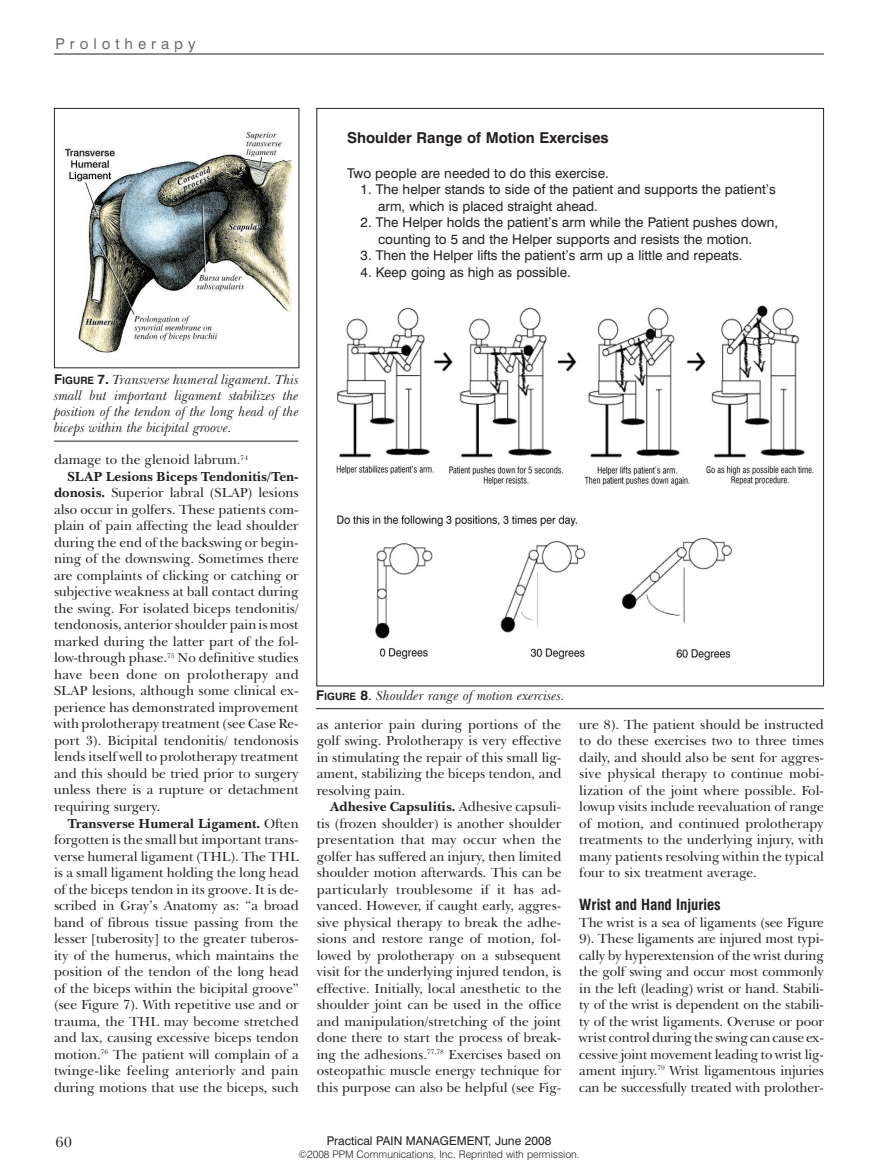
<style>
.page{position:relative;width:878px;height:1175px;background:#fff}
.page>*{position:absolute;margin:0;border:0;box-sizing:border-box;transform-origin:0 0}
.t1{font:700 15px "Swiss 721 BT";color:#231f20}
.t2{font:700 condensed 15px "Swiss 721 BT";color:#231f20}
.t3{font:15px "Swiss 721 BT";letter-spacing:.33em;color:#6c6d70}
.t4{font:15px "New Baskerville IT Cby BT";color:#231f20}
.t5{font:13.5px/16.5px "New Baskerville IT Cby BT";color:#231f20;text-align:justify}
.t6{font:13.5px/16.5px "Swiss 721 BT";color:#231f20}
.t7{font:italic 13.5px/16.4px "New Baskerville IT Cby BT";color:#231f20;text-align:justify}
.t8{font:700 13.5px "New Baskerville IT Cby BT";color:#231f20}
.t9{font:13.5px "New Baskerville IT Cby BT";letter-spacing:.02em;color:#231f20}
.t10{font:12px "Swiss 721 BT";color:#231f20}
.t11{font:300 10.5px "Swiss 721 BT";color:#231f20}
.s1{font-family:"Swiss 721 BT";font-weight:700;font-style:normal}
.s2{font-family:"Swiss 721 BT";font-weight:700;font-style:normal;font-size:10.2px}
.s3{font-weight:700}
.s4{font-weight:400}
.s5{font-style:normal}
</style>
<div class="page">
<hr style="left:54px;top:54px;width:770px;height:1px;background:#231f20">
<img style="left:336px;top:305px;width:478px;height:356px">
<img style="left:64px;top:131px;width:229px;height:223px">
<div style="left:54px;top:108px;width:245px;height:260px;border:1px solid #231f20"></div>
<hr style="left:54px;top:441px;width:244px;height:1px;background:#231f20">
<hr style="left:316px;top:708px;width:507px;height:1px;background:#231f20">
<p class="t3" style="left:56px;top:38px;width:142px">Prolotherapy</p>
<p class="t1" style="left:347px;top:132px;width:263px">Shoulder Range of Motion Exercises</p>
<p class="t6" style="left:347px;top:166px;width:263px">Two people are needed to do this exercise.</p>
<p class="t6" style="left:378px;top:182px;width:399px;text-indent:-18px">1. The helper stands to side of the patient and supports the patient’s arm, which is placed straight ahead.</p>
<p class="t6" style="left:378px;top:215px;width:401px;text-indent:-18px">2. The Helper holds the patient’s arm while the Patient pushes down, counting to 5 and the Helper supports and resists the motion.</p>
<p class="t6" style="left:360px;top:248px;width:383px">3. Then the Helper lifts the patient’s arm up a little and repeats.</p>
<p class="t6" style="left:360px;top:265px;width:212px">4. Keep going as high as possible.</p>
<p class="t7" style="left:54px;top:372px;width:246px"><span class="s1">F</span><span class="s2">IGURE</span> <span class="s1">7.</span> Transverse humeral ligament. This small but important ligament stabilizes the position of the tendon of the long head of the biceps within the bicipital groove.</p>
<p class="t5" style="left:54px;top:453px;width:195px">damage to the glenoid labrum.<sup>74</sup></p>
<p class="t8" style="left:68px;top:471px;width:233px">SLAP Lesions Biceps Tendonitis/Ten-</p>
<p class="t5" style="left:54px;top:486px;width:246px"><span class="s3">donosis.</span> Superior labral (SLAP) lesions</p>
<p class="t5" style="left:54px;top:503px;width:246px">also occur in golfers. These patients com-</p>
<p class="t5" style="left:54px;top:519px;width:246px">plain of pain affecting the lead shoulder</p>
<p class="t5" style="left:54px;top:535px;width:246px">during the end of the backswing or begin-</p>
<p class="t5" style="left:54px;top:552px;width:246px">ning of the downswing. Sometimes there</p>
<p class="t5" style="left:54px;top:568px;width:246px">are complaints of clicking or catching or</p>
<p class="t5" style="left:54px;top:585px;width:246px">subjective weakness at ball contact during</p>
<p class="t5" style="left:54px;top:601px;width:246px">the swing. For isolated biceps tendonitis/</p>
<p class="t5" style="left:54px;top:618px;width:246px">tendonosis, anterior shoulder pain is most</p>
<p class="t5" style="left:54px;top:634px;width:246px">marked during the latter part of the fol-</p>
<p class="t5" style="left:54px;top:651px;width:246px">low-through phase.<sup>75</sup> No definitive studies</p>
<p class="t9" style="left:54px;top:669px;width:246px">have been done on prolotherapy and</p>
<p class="t5" style="left:54px;top:684px;width:246px">SLAP lesions, although some clinical ex-</p>
<p class="t5" style="left:54px;top:700px;width:246px">perience has demonstrated improvement</p>
<p class="t5" style="left:54px;top:717px;width:246px">with prolotherapy treatment (see Case Re-</p>
<p class="t5" style="left:54px;top:733px;width:246px">port 3). Bicipital tendonitis/ tendonosis</p>
<p class="t5" style="left:54px;top:750px;width:246px">lends itself well to prolotherapy treatment</p>
<p class="t5" style="left:54px;top:766px;width:246px">and this should be tried prior to surgery</p>
<p class="t5" style="left:54px;top:783px;width:246px">unless there is a rupture or detachment</p>
<p class="t5" style="left:54px;top:799px;width:107px">requiring surgery.</p>
<p class="t8" style="left:68px;top:818px;width:233px">Transverse Humeral Ligament. <span class="s4">Often</span></p>
<p class="t5" style="left:54px;top:832px;width:246px">forgotten is the small but important trans-</p>
<p class="t5" style="left:54px;top:849px;width:246px">verse humeral ligament (THL). The THL</p>
<p class="t5" style="left:54px;top:865px;width:246px">is a small ligament holding the long head</p>
<p class="t5" style="left:54px;top:882px;width:246px">of the biceps tendon in its groove. It is de-</p>
<p class="t5" style="left:54px;top:898px;width:246px">scribed in Gray’s Anatomy as: “a broad</p>
<p class="t5" style="left:54px;top:915px;width:246px">band of fibrous tissue passing from the</p>
<p class="t5" style="left:54px;top:931px;width:246px">lesser [tuberosity] to the greater tuberos-</p>
<p class="t5" style="left:54px;top:948px;width:246px">ity of the humerus, which maintains the</p>
<p class="t5" style="left:54px;top:964px;width:246px">position of the tendon of the long head</p>
<p class="t5" style="left:54px;top:981px;width:246px">of the biceps within the bicipital groove”</p>
<p class="t5" style="left:54px;top:997px;width:246px">(see Figure 7). With repetitive use and or</p>
<p class="t5" style="left:54px;top:1014px;width:246px">trauma, the THL may become stretched</p>
<p class="t5" style="left:54px;top:1030px;width:246px">and lax, causing excessive biceps tendon</p>
<p class="t5" style="left:54px;top:1047px;width:246px">motion.<sup>76</sup> The patient will complain of a</p>
<p class="t5" style="left:54px;top:1064px;width:246px">twinge-like feeling anteriorly and pain</p>
<p class="t5" style="left:54px;top:1080px;width:246px">during motions that use the biceps, such</p>
<p class="t7" style="left:316px;top:689px;width:250px"><span class="s1">F</span><span class="s2">IGURE</span> <span class="s1">8</span><span class="s5">.</span> Shoulder range of motion exercises.</p>
<p class="t5" style="left:316px;top:717px;width:246px">as anterior pain during portions of the golf swing. Prolotherapy is very effective in stimulating the repair of this small lig&shy;ament, stabilizing the biceps tendon, and resolving pain.</p>
<p class="t5" style="left:317px;top:800px;width:246px;text-indent:13px"><span class="s3">Adhesive Capsulitis.</span> Adhesive capsuli&shy;tis (frozen shoulder) is another shoulder presentation that may occur when the golfer has suffered an injury, then limited shoulder motion afterwards. This can be particularly troublesome if it has ad&shy;vanced. However, if caught early, aggres&shy;sive physical therapy to break the adhe&shy;sions and restore range of motion, fol&shy;lowed by prolotherapy on a subsequent visit for the underlying injured tendon, is effective. Initially, local anesthetic to the shoulder joint can be used in the office and manipulation/stretching of the joint done there to start the process of break&shy;ing the adhesions.<sup>77,78</sup> Exercises based on osteopathic muscle energy technique for this purpose can also be helpful (see Fig-</p>
<p class="t5" style="left:579px;top:717px;width:246px">ure 8). The patient should be instructed to do these exercises two to three times daily, and should also be sent for aggres&shy;sive physical therapy to continue mobi&shy;lization of the joint where possible. Fol&shy;lowup visits include reevaluation of range of motion, and continued prolotherapy treatments to the underlying injury, with many patients resolving within the typical four to six treatment average.</p>
<p class="t2" style="left:579px;top:898px;width:143px">Wrist and Hand Injuries</p>
<p class="t5" style="left:579px;top:915px;width:246px">The wrist is a sea of ligaments (see Figure 9). These ligaments are injured most typi&shy;cally by hyperextension of the wrist during the golf swing and occur most commonly in the left (leading) wrist or hand. Stabili&shy;ty of the wrist is dependent on the stabili&shy;ty of the wrist ligaments. Overuse or poor wrist control during the swing can cause ex&shy;cessive joint movement leading to wrist lig&shy;ament injury.<sup>79</sup> Wrist ligamentous injuries can be successfully treated with prolother-</p>
<p class="t4" style="left:56px;top:1136px;width:18px">60</p>
<p class="t10" style="left:326px;top:1135px;width:226px">Practical PAIN MANAGEMENT, June 2008</p>
<p class="t11" style="left:298px;top:1150px;width:283px">©2008 PPM Communications, Inc. Reprinted with permission.</p>
</div>
